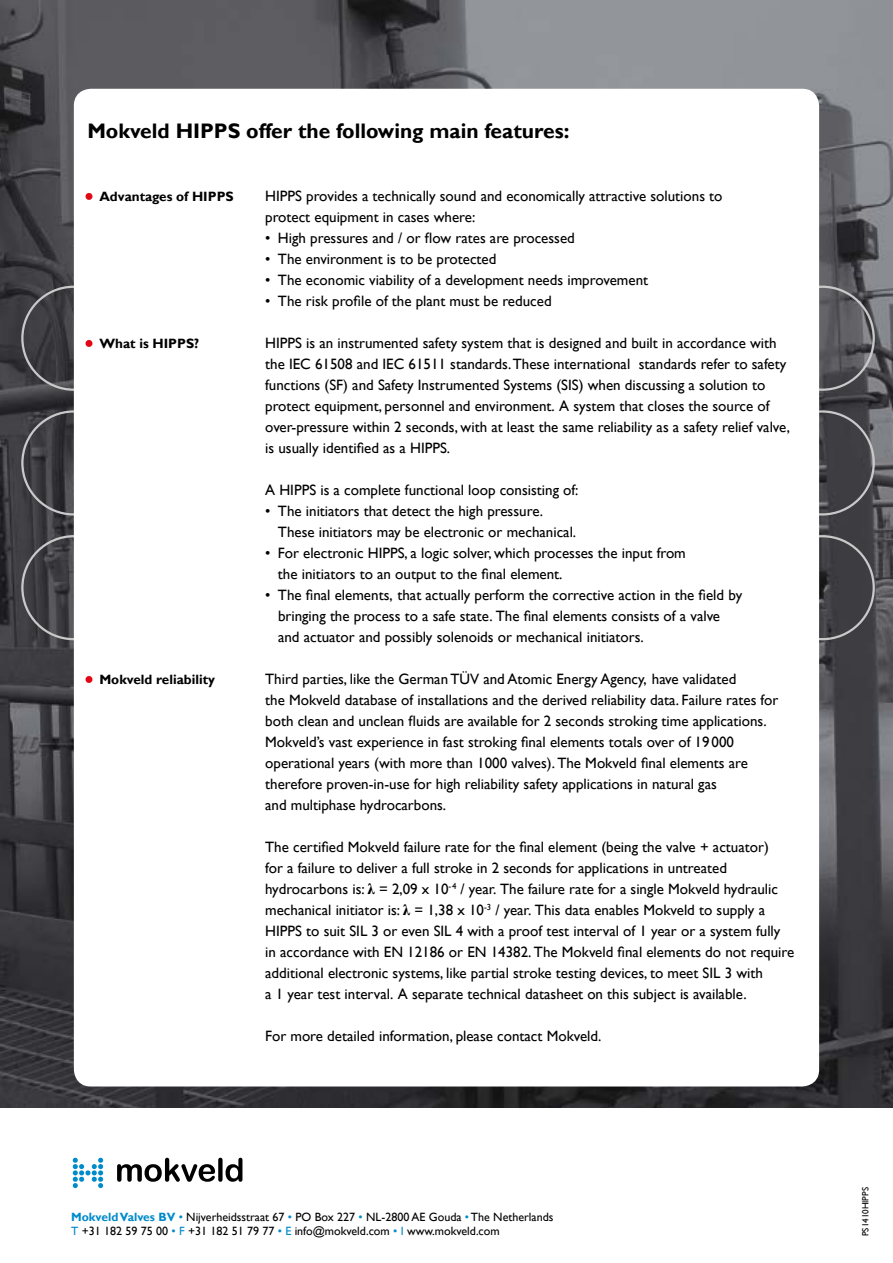
<style>
.page{position:relative;width:893px;height:1263px;background:#fff}
.page>*{position:absolute;margin:0;border:0;box-sizing:border-box;transform-origin:0 0}
.t1{font:700 21px "Gill Sans";color:#000}
.t2{font:15px/21px "Gill Sans";color:#000}
.t3{font:700 13.5px "Gill Sans";color:#000}
.t4{font:12px/14.4px "Gill Sans";color:#000}
.t5{font:9px "Gill Sans";color:#000}
.s1{color:#e30613}
.s2{font-family:"Times";font-weight:700}
.s3{font-weight:700;color:#008bcb}
.s4{color:#008bcb}
</style>
<div class="page">
<img style="left:0;top:0;width:893px;height:1108px">
<svg style="left:117px;top:1158px;width:125px;height:24px"></svg>
<svg style="left:73px;top:1158px;width:30px;height:30px"></svg>
<div style="left:74px;top:89px;width:745px;height:997px;background:#fff;border-radius:17px"></div>
<svg style="left:85px;top:193px;width:8px;height:7px"></svg>
<svg style="left:85px;top:340px;width:8px;height:7px"></svg>
<svg style="left:85px;top:676px;width:8px;height:7px"></svg>
<h1 class="t1" style="left:87px;top:118px;width:483px">Mokveld HIPPS offer the following main features:</h1>
<p class="t3" style="left:87px;top:188px;width:149px"><span class="s1">•</span> Advantages of HIPPS</p>
<p class="t2" style="left:265px;top:186px;width:459px">HIPPS provides a technically sound and economically attractive solutions to protect equipment in cases where:</p>
<p class="t2" style="left:265px;top:228px;width:311px">• High pressures and / or flow rates are processed</p>
<p class="t2" style="left:265px;top:249px;width:233px">• The environment is to be protected</p>
<p class="t2" style="left:265px;top:270px;width:384px">• The economic viability of a development needs improvement</p>
<p class="t2" style="left:265px;top:291px;width:288px">• The risk profile of the plant must be reduced</p>
<p class="t3" style="left:87px;top:335px;width:114px"><span class="s1">•</span> What is HIPPS?</p>
<p class="t2" style="left:265px;top:333px;width:526px">HIPPS is an instrumented safety system that is designed and built in accordance with the IEC 61508 and IEC 61511 standards. These international standards refer to safety functions (SF) and Safety Instrumented Systems (SIS) when discussing a solution to protect equipment, personnel and environment. A system that closes the source of over-pressure within 2 seconds, with at least the same reliability as a safety relief valve, is usually identified as a HIPPS.</p>
<p class="t2" style="left:265px;top:480px;width:315px">A HIPPS is a complete functional loop consisting of:</p>
<p class="t2" style="left:278px;top:501px;width:300px;text-indent:-13px">• The initiators that detect the high pressure.<br>These initiators may be electronic or mechanical.</p>
<p class="t2" style="left:278px;top:543px;width:409px;text-indent:-13px">• For electronic HIPPS, a logic solver, which processes the input from the initiators to an output to the final element.</p>
<p class="t2" style="left:278px;top:585px;width:466px;text-indent:-13px">• The final elements, that actually perform the corrective action in the field by bringing the process to a safe state. The final elements consists of a valve and actuator and possibly solenoids or mechanical initiators.</p>
<p class="t3" style="left:87px;top:671px;width:130px"><span class="s1">•</span> Mokveld reliability</p>
<p class="t2" style="left:265px;top:669px;width:515px">Third parties, like the German TÜV and Atomic Energy Agency, have validated<br>the Mokveld database of installations and the derived reliability data. Failure rates for both clean and unclean fluids are available for 2 seconds stroking time applications.<br>Mokveld’s vast experience in fast stroking final elements totals over of 19 000 operational years (with more than 1000 valves). The Mokveld final elements are therefore proven-in-use for high reliability safety applications in natural gas<br>and multiphase hydrocarbons.</p>
<p class="t2" style="left:265px;top:837px;width:531px">The certified Mokveld failure rate for the final element (being the valve + actuator)<br>for a failure to deliver a full stroke in 2 seconds for applications in untreated hydrocarbons is: <span class="s2">λ</span> = 2,09 x 10<sup>-4</sup> / year. The failure rate for a single Mokveld hydraulic mechanical initiator is: <span class="s2">λ</span> = 1,38 x 10<sup>-3</sup> / year. This data enables Mokveld to supply a HIPPS to suit SIL 3 or even SIL 4 with a proof test interval of 1 year or a system fully in accordance with EN 12186 or EN 14382. The Mokveld final elements do not require additional electronic systems, like partial stroke testing devices, to meet SIL 3 with<br>a 1 year test interval. A separate technical datasheet on this subject is available.</p>
<p class="t2" style="left:265px;top:1026px;width:338px">For more detailed information, please contact Mokveld.</p>
<p class="t4" style="left:71px;top:1210px;width:484px"><span class="s3">Mokveld Valves BV</span> <span class="s4">•</span> Nijverheidsstraat 67 <span class="s4">•</span> PO Box 227 <span class="s4">•</span> NL-2800 AE Gouda <span class="s4">•</span> The Netherlands<br><span class="s4">T</span> +31 182 59 75 00 <span class="s4">• F</span> +31 182 51 79 77 <span class="s4">• E</span> info@mokveld.com <span class="s4">• I</span> www.mokveld.com</p>
<p class="t5" style="left:860px;top:1236px;width:50px;rotate:-90deg">PS1410HIPPS</p>
</div>
